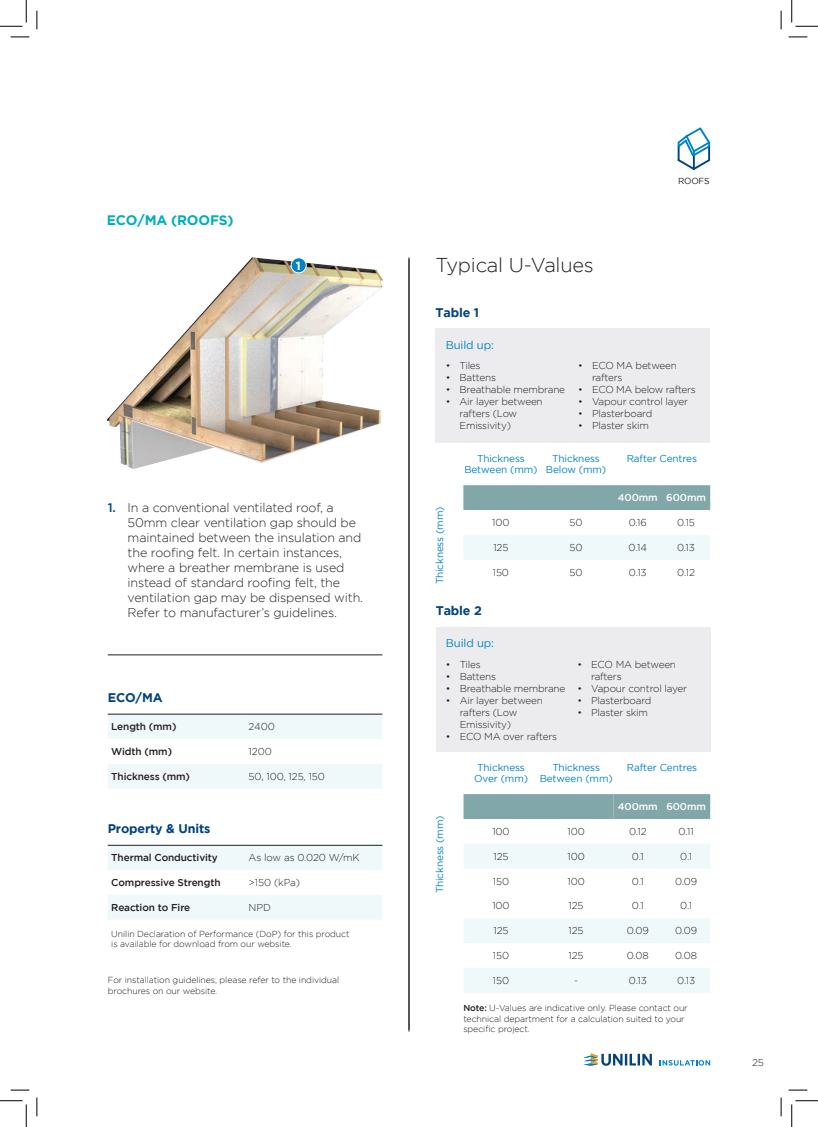
<style>
.page{position:relative;width:818px;height:1127px;background:#fff}
.page>*{position:absolute;margin:0;border:0;box-sizing:border-box;transform-origin:0 0}
.t1{font:300 20px "Gotham";letter-spacing:-.01em;color:#231f20}
.t2{font:700 13.75px "Gotham";letter-spacing:-.01em;color:#00afbc}
.t3{font:300 12.5px/15px "Gotham";letter-spacing:-.01em;color:#231f20}
.t4{font:700 12.5px "Gotham";letter-spacing:-.01em;color:#01437b}
.t5{font:700 11.88px "Gotham";color:#fff}
.t6{font:11.25px "Gotham";letter-spacing:-.01em;color:#0082c9}
.t7{font:300 10px/12px "Gotham";letter-spacing:-.02em;color:#231f20}
.t8{font:10px "Gotham";letter-spacing:-.01em;color:#0082c9}
.t9{font:500 10px "Gotham";letter-spacing:-.01em;color:#231f20}
.t10{font:500 10px "Gotham";letter-spacing:-.01em;color:#fff}
.t11{font:300 8.75px/10.5px "Gotham";letter-spacing:-.01em;color:#231f20}
.t12{font:8.75px "Gotham";letter-spacing:-.03em;color:#231f20}
.s1{font-weight:500;color:#01437b}
.s2{font-weight:500}
</style>
<div class="page">
<hr style="left:409px;top:257px;width:1px;height:772px;background:#231f20">
<div style="left:436px;top:328px;width:274px;height:115px;background:#ececee"></div>
<div style="left:436px;top:626px;width:274px;height:125px;background:#ececee"></div>
<div style="left:463px;top:485px;width:247px;height:25px;background:#81a7a9"></div>
<div style="left:464px;top:535px;width:246px;height:24px;background:#eff9f9"></div>
<img style="left:108px;top:257px;width:274px;height:211px">
<div style="left:291px;top:258px;width:15px;height:15px;background:#0082c9;border-radius:50%"></div>
<div style="left:291px;top:257px;width:15px;height:16px;border:1px solid #fff;border-radius:50%"></div>
<svg style="left:108px;top:714px;width:274px;height:74px"></svg>
<hr style="left:108px;top:713px;width:137px;height:1px;background:#231f20">
<hr style="left:245px;top:713px;width:137px;height:1px;background:#231f20">
<svg style="left:108px;top:845px;width:274px;height:74px"></svg>
<hr style="left:108px;top:844px;width:137px;height:1px;background:#231f20">
<hr style="left:245px;top:844px;width:137px;height:1px;background:#231f20">
<hr style="left:108px;top:654px;width:274px;height:1px;background:#231f20">
<hr style="left:409px;top:259px;width:1px;height:772px;background:#231f20">
<div style="left:463px;top:794px;width:247px;height:24px;background:#81a7a9"></div>
<svg style="left:464px;top:844px;width:246px;height:148px"></svg>
<svg style="left:677px;top:127px;width:33px;height:43px"></svg>
<svg style="left:583px;top:1053px;width:69px;height:12px"></svg>
<svg style="left:660px;top:1060px;width:50px;height:5px"></svg>
<svg style="left:11px;top:36px;width:18px;height:2px"></svg>
<svg style="left:788px;top:36px;width:19px;height:2px"></svg>
<svg style="left:11px;top:1089px;width:18px;height:1px"></svg>
<svg style="left:788px;top:1089px;width:19px;height:1px"></svg>
<svg style="left:36px;top:11px;width:2px;height:18px"></svg>
<svg style="left:36px;top:1097px;width:2px;height:18px"></svg>
<svg style="left:780px;top:11px;width:2px;height:18px"></svg>
<svg style="left:780px;top:1097px;width:2px;height:18px"></svg>
<svg style="left:0;top:0;width:27px;height:27px"></svg>
<svg style="left:0;top:1100px;width:27px;height:26px"></svg>
<svg style="left:791px;top:0;width:27px;height:27px"></svg>
<svg style="left:791px;top:1100px;width:27px;height:26px"></svg>
<p class="t2" style="left:107px;top:212px;width:128px">ECO/MA (ROOFS)</p>
<p class="t5" style="left:296px;top:259px;width:7px">1</p>
<p class="t3" style="left:128px;top:499px;width:237px;text-indent:-20px"><span class="s1">1.</span> In a conventional ventilated roof, a 50mm clear ventilation gap should be maintained between the insulation and the roofing felt. In certain instances, where a breather membrane is used instead of standard roofing felt, the ventilation gap may be dispensed with.<br>Refer to manufacturer’s guidelines.</p>
<p class="t4" style="left:108px;top:690px;width:56px">ECO/MA</p>
<p class="t9" style="left:111px;top:720px;width:67px">Length (mm)</p>
<p class="t7" style="left:249px;top:720px;width:28px">2400</p>
<p class="t9" style="left:111px;top:745px;width:62px">Width (mm)</p>
<p class="t7" style="left:249px;top:745px;width:25px">1200</p>
<p class="t9" style="left:111px;top:770px;width:80px">Thickness (mm)</p>
<p class="t7" style="left:249px;top:770px;width:78px">50, 100, 125, 150</p>
<p class="t4" style="left:108px;top:821px;width:104px">Property &amp; Units</p>
<p class="t9" style="left:111px;top:851px;width:108px">Thermal Conductivity</p>
<p class="t7" style="left:249px;top:851px;width:113px">As low as 0.020 W/mK</p>
<p class="t9" style="left:111px;top:876px;width:111px">Compressive Strength</p>
<p class="t7" style="left:249px;top:876px;width:53px">&gt;150 (kPa)</p>
<p class="t9" style="left:111px;top:901px;width:80px">Reaction to Fire</p>
<p class="t7" style="left:249px;top:901px;width:24px">NPD</p>
<p class="t11" style="left:111px;top:927px;width:240px">Unilin Declaration of Performance (DoP) for this product</p>
<p class="t11" style="left:111px;top:938px;width:182px">is available for download from our website.</p>
<p class="t11" style="left:108px;top:974px;width:233px">For installation guidelines, please refer to the individual brochures on our website.</p>
<p class="t1" style="left:436px;top:254px;width:160px">Typical U-Values</p>
<p class="t4" style="left:436px;top:305px;width:45px">Table 1</p>
<p class="t6" style="left:446px;top:338px;width:50px">Build up:</p>
<p class="t12" style="left:678px;top:175px;width:33px">ROOFS</p>
<p class="t7" style="left:446px;top:359px;width:36px">• Tiles</p>
<p class="t7" style="left:446px;top:371px;width:52px">• Battens</p>
<p class="t7" style="left:446px;top:383px;width:121px">• Breathable membrane</p>
<p class="t7" style="left:459px;top:395px;width:85px;text-indent:-14px">• Air layer between rafters (Low<br>Emissivity)</p>
<p class="t7" style="left:592px;top:359px;width:86px;text-indent:-14px">• ECO MA between rafters</p>
<p class="t7" style="left:578px;top:383px;width:119px">• ECO MA below rafters</p>
<p class="t7" style="left:578px;top:395px;width:111px">• Vapour control layer</p>
<p class="t7" style="left:578px;top:407px;width:76px">• Plasterboard</p>
<p class="t7" style="left:578px;top:419px;width:72px">• Plaster skim</p>
<p class="t8" style="left:434px;top:584px;width:79px;rotate:-90deg">Thickness (mm)</p>
<p class="t8" style="left:477px;top:453px;width:49px">Thickness</p>
<p class="t8" style="left:464px;top:464px;width:75px">Between (mm)</p>
<p class="t8" style="left:552px;top:453px;width:49px">Thickness</p>
<p class="t8" style="left:546px;top:464px;width:62px">Below (mm)</p>
<p class="t8" style="left:627px;top:453px;width:72px">Rafter Centres</p>
<p class="t10" style="left:618px;top:492px;width:41px">400mm</p>
<p class="t10" style="left:666px;top:492px;width:41px">600mm</p>
<p class="t7" style="left:492px;top:516px;width:19px">100</p>
<p class="t7" style="left:569px;top:516px;width:15px">50</p>
<p class="t7" style="left:629px;top:516px;width:20px">0.16</p>
<p class="t7" style="left:677px;top:516px;width:19px">0.15</p>
<p class="t7" style="left:493px;top:541px;width:17px">125</p>
<p class="t7" style="left:569px;top:541px;width:15px">50</p>
<p class="t7" style="left:628px;top:541px;width:20px">0.14</p>
<p class="t7" style="left:677px;top:541px;width:19px">0.13</p>
<p class="t7" style="left:493px;top:566px;width:18px">150</p>
<p class="t7" style="left:569px;top:566px;width:15px">50</p>
<p class="t7" style="left:629px;top:566px;width:19px">0.13</p>
<p class="t7" style="left:677px;top:566px;width:19px">0.12</p>
<p class="t4" style="left:436px;top:603px;width:48px">Table 2</p>
<p class="t6" style="left:446px;top:636px;width:50px">Build up:</p>
<p class="t7" style="left:446px;top:657px;width:36px">• Tiles</p>
<p class="t7" style="left:446px;top:669px;width:52px">• Battens</p>
<p class="t7" style="left:446px;top:681px;width:121px">• Breathable membrane</p>
<p class="t7" style="left:460px;top:693px;width:85px;text-indent:-14px">• Air layer between rafters (Low<br>Emissivity)</p>
<p class="t7" style="left:446px;top:729px;width:113px">• ECO MA over rafters</p>
<p class="t7" style="left:591px;top:657px;width:86px;text-indent:-14px">• ECO MA between rafters</p>
<p class="t7" style="left:577px;top:681px;width:111px">• Vapour control layer</p>
<p class="t7" style="left:577px;top:693px;width:76px">• Plasterboard</p>
<p class="t7" style="left:577px;top:705px;width:72px">• Plaster skim</p>
<p class="t8" style="left:434px;top:893px;width:79px;rotate:-90deg">Thickness (mm)</p>
<p class="t8" style="left:477px;top:761px;width:49px">Thickness</p>
<p class="t8" style="left:474px;top:773px;width:55px">Over (mm)</p>
<p class="t8" style="left:552px;top:761px;width:49px">Thickness</p>
<p class="t8" style="left:540px;top:773px;width:75px">Between (mm)</p>
<p class="t8" style="left:627px;top:761px;width:72px">Rafter Centres</p>
<p class="t10" style="left:618px;top:800px;width:41px">400mm</p>
<p class="t10" style="left:666px;top:800px;width:41px">600mm</p>
<p class="t7" style="left:492px;top:825px;width:19px">100</p>
<p class="t7" style="left:567px;top:825px;width:19px">100</p>
<p class="t7" style="left:629px;top:825px;width:19px">0.12</p>
<p class="t7" style="left:678px;top:825px;width:17px">0.11</p>
<p class="t7" style="left:493px;top:850px;width:17px">125</p>
<p class="t7" style="left:567px;top:850px;width:19px">100</p>
<p class="t7" style="left:632px;top:850px;width:13px">0.1</p>
<p class="t7" style="left:680px;top:850px;width:13px">0.1</p>
<p class="t7" style="left:493px;top:874px;width:18px">150</p>
<p class="t7" style="left:567px;top:874px;width:19px">100</p>
<p class="t7" style="left:632px;top:874px;width:13px">0.1</p>
<p class="t7" style="left:675px;top:874px;width:24px">0.09</p>
<p class="t7" style="left:492px;top:899px;width:19px">100</p>
<p class="t7" style="left:568px;top:899px;width:17px">125</p>
<p class="t7" style="left:632px;top:899px;width:13px">0.1</p>
<p class="t7" style="left:680px;top:899px;width:13px">0.1</p>
<p class="t7" style="left:493px;top:924px;width:17px">125</p>
<p class="t7" style="left:568px;top:924px;width:17px">125</p>
<p class="t7" style="left:627px;top:924px;width:24px">0.09</p>
<p class="t7" style="left:675px;top:924px;width:24px">0.09</p>
<p class="t7" style="left:493px;top:949px;width:18px">150</p>
<p class="t7" style="left:568px;top:949px;width:17px">125</p>
<p class="t7" style="left:627px;top:949px;width:24px">0.08</p>
<p class="t7" style="left:675px;top:949px;width:24px">0.08</p>
<p class="t7" style="left:493px;top:974px;width:18px">150</p>
<p class="t7" style="left:574px;top:974px;width:6px">-</p>
<p class="t7" style="left:629px;top:974px;width:19px">0.13</p>
<p class="t7" style="left:677px;top:974px;width:19px">0.13</p>
<p class="t11" style="left:463px;top:1002px;width:226px"><span class="s2">Note:</span> U-Values are indicative only. Please contact our technical department for a calculation suited to your specific project.</p>
<p class="t7" style="left:752px;top:1055px;width:13px">25</p>
</div>
